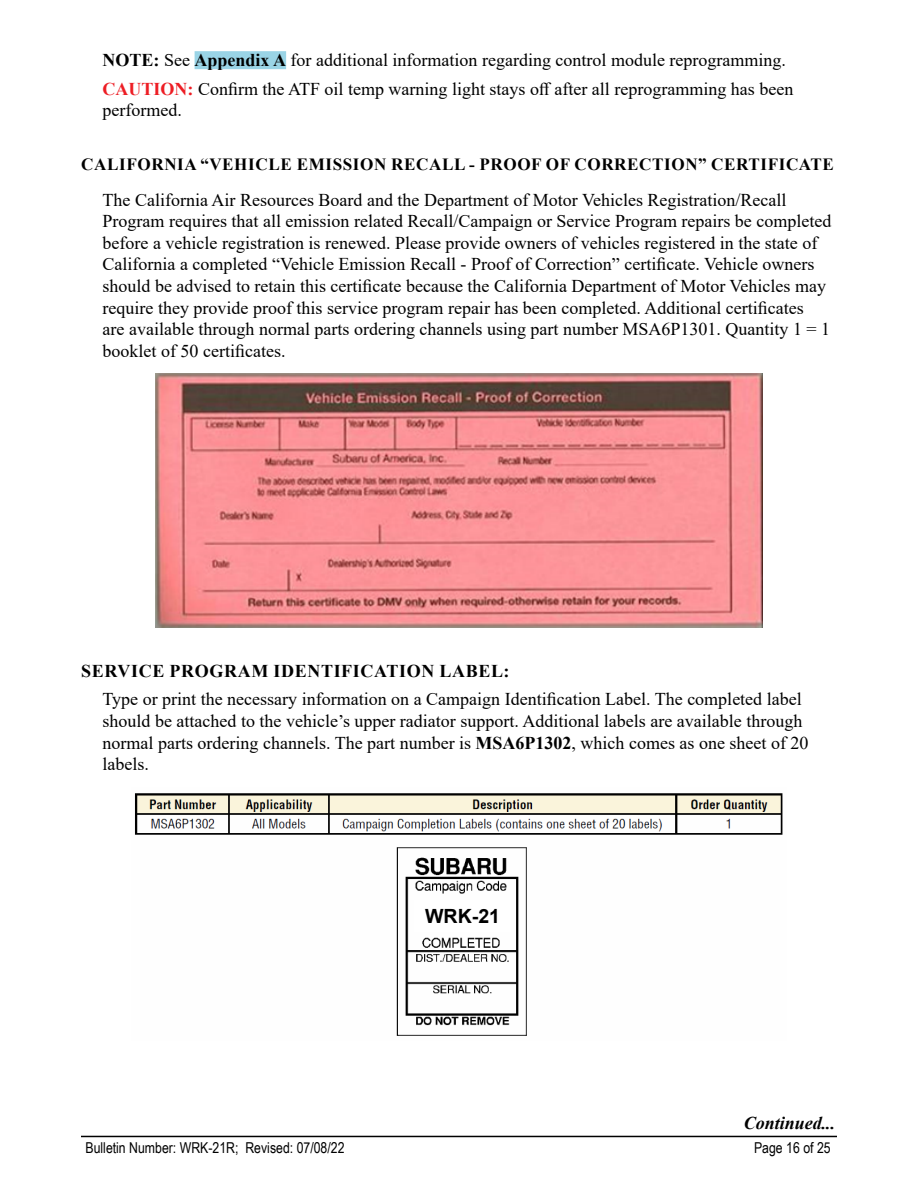
<style>
.page{position:relative;width:918px;height:1188px;background:#fff}
.page>*{position:absolute;margin:0;border:0;box-sizing:border-box;transform-origin:0 0}
.t1{font:700 19.5px "Arial";color:#000}
.t2{font:18px/21.6px "Times New Roman";color:#000}
.t3{font:700 18px "Times New Roman";letter-spacing:.035em;color:#000}
.t4{font:italic 700 18px "Times New Roman";color:#000}
.t5{font:700 17.1px "Times New Roman";letter-spacing:.035em;color:#000}
.t6{font:15px "Arial Narrow";color:#000}
.s1{font-weight:700}
.s2{font-weight:700;color:#ed1d24}
</style>
<div class="page">
<hr style="left:81px;top:1136px;width:756px;height:1px;background:#000">
<div style="left:195px;top:51px;width:91px;height:18px;background:#9ad4e6"></div>
<img style="left:156px;top:374px;width:606px;height:253px">
<img style="left:135px;top:793px;width:648px;height:243px">
<div style="left:414px;top:900px;width:97px;height:32px;background:#fff"></div>
<p class="t2" style="left:103px;top:45px;width:692px;line-height:28.3px"><span class="s1">NOTE:</span> See <span class="s1">Appendix A</span> for additional information regarding control module reprogramming.<br><span class="s2">CAUTION:</span> Confirm the ATF oil temp warning light stays off after all reprogramming has been</p>
<p class="t2" style="left:103px;top:99px;width:81px">performed.</p>
<p class="t5" style="left:81px;top:152px;width:754px">CALIFORNIA “VEHICLE EMISSION RECALL - PROOF OF CORRECTION” CERTIFICATE</p>
<p class="t2" style="left:103px;top:188px;width:730px">The California Air Resources Board and the Department of Motor Vehicles Registration/Recall Program requires that all emission related Recall/Campaign or Service Program repairs be completed before a vehicle registration is renewed. Please provide owners of vehicles registered in the state of California a completed “Vehicle Emission Recall - Proof of Correction” certificate. Vehicle owners should be advised to retain this certificate because the California Department of Motor Vehicles may require they provide proof this service program repair has been completed. Additional certificates<br>are available through normal parts ordering channels using part number MSA6P1301. Quantity 1 = 1 booklet of 50 certificates.</p>
<p class="t3" style="left:81px;top:658px;width:430px">SERVICE PROGRAM IDENTIFICATION LABEL:</p>
<p class="t2" style="left:103px;top:688px;width:708px">Type or print the necessary information on a Campaign Identification Label. The completed label should be attached to the vehicle’s upper radiator support. Additional labels are available through normal parts ordering channels. The part number is <span class="s1">MSA6P1302</span>, which comes as one sheet of 20 labels.</p>
<p class="t1" style="left:425px;top:902px;width:76px">WRK-21</p>
<p class="t4" style="left:744px;top:1111px;width:93px">Continued...</p>
<p class="t6" style="left:86px;top:1137px;width:261px">Bulletin Number: WRK-21R; Revised: 07/08/22</p>
<p class="t6" style="left:754px;top:1137px;width:78px">Page 16 of 25</p>
</div>
